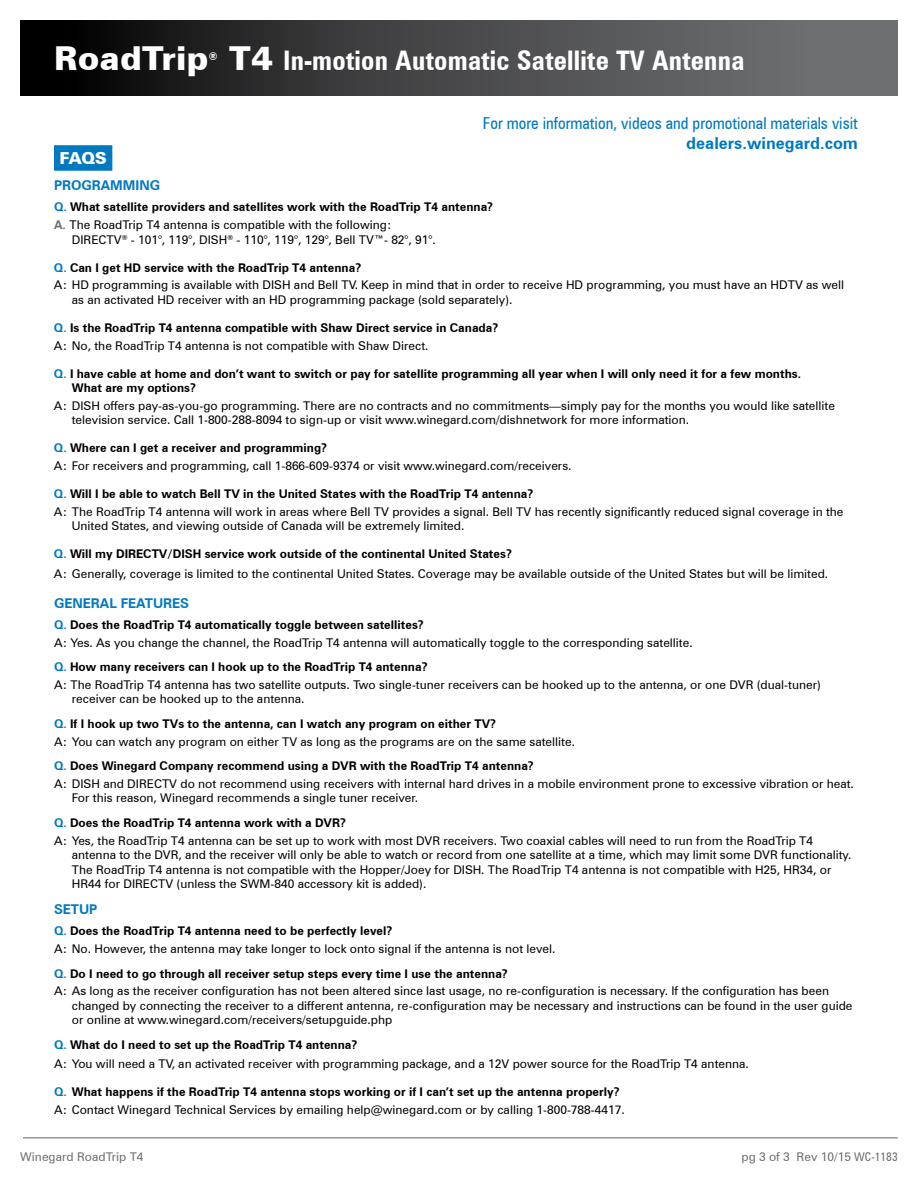
<style>
.page{position:relative;width:918px;height:1188px;background:#fff}
.page>*{position:absolute;margin:0;border:0;box-sizing:border-box;transform-origin:0 0}
.t1{font:900 33px "Zurich BT";letter-spacing:.01em;color:#fff}
.t2{font:700 condensed 27px "Zurich BT";letter-spacing:.01em;color:#fff}
.t3{font:condensed 16.5px "Zurich BT";color:#0079c1}
.t4{font:700 16.5px "Zurich BT";color:#0079c1}
.t5{font:900 16.5px "Zurich BT";color:#fff}
.t6{font:700 13.5px "Zurich BT";color:#0079c1}
.t7{font:12px/17.9px "Zurich BT";color:#000}
.t8{font:700 12px/17.9px "Zurich BT";color:#000}
.t9{font:12px "Zurich BT";color:#6d6e71}
.t10{font:900 10.5px "Zurich BT";color:#fff}
.s1{font-weight:900;font-stretch:normal;font-size:33px}
.s2{color:#0079c1}
.s3{color:#6d6e71}
.s4{font-weight:400}
.s5{font-weight:700;color:#0079c1}
.s6{font-weight:700}
.s7{font-stretch:condensed}
</style>
<div class="page">
<div style="left:20px;top:20px;width:878px;height:75px;background:linear-gradient(to right,#070707,#7c7d81)"></div>
<div style="left:54px;top:145px;width:58px;height:26px;background:#0079c1"></div>
<hr style="left:23px;top:1137px;width:875px;height:1px;background:#6d6e71">
<h1 class="t1" style="left:54px;top:39px;width:156px">RoadTrip</h1>
<p class="t10" style="left:209px;top:50px;width:10px">®</p>
<h2 class="t2" style="left:229px;top:44px;width:517px"><span class="s1">T4</span> In-motion Automatic Satellite TV Antenna</h2>
<h3 class="t3" style="left:483px;top:113px;width:377px">For more information, videos and promotional materials visit</h3>
<h3 class="t4" style="left:686px;top:133px;width:173px">dealers.winegard.com</h3>
<h3 class="t5" style="left:59px;top:148px;width:49px">FAQS</h3>
<p class="t6" style="left:54px;top:177px;width:49px">Programmin</p>
<p class="t6" style="left:150px;top:177px;width:12px">g</p>
<p class="t8" style="left:54px;top:198px;width:441px"><span class="s2">Q.</span> What satellite providers and satellites work with the RoadTrip T4 antenna?<br><span class="s3">A.</span> <span class="s4">The RoadTrip T4 antenna is compatible with the following:</span></p>
<p class="t7" style="left:72px;top:230px;width:365px">DIRECTV<sup>®</sup> - 101°, 119°, DISH<sup>®</sup> - 110°, 119°, 129°, Bell TV™- 82°, 91°.</p>
<p class="t7" style="left:54px;top:258px;width:792px"><span class="s5">Q.</span> <span class="s6">Can I get HD service with the RoadTrip T4 antenna?<br></span>A: HD programming is available with DISH and Bell TV. Keep in mind that in order to receive HD programming, you must have an HDTV as well</p>
<p class="t7" style="left:72px;top:291px;width:442px">as an activated HD receiver with an HD programming package (sold separately).</p>
<p class="t8" style="left:54px;top:318px;width:446px"><span class="s2">Q.</span> Is the RoadTrip T4 antenna compatible with Shaw Direct service in Canada?<br><span class="s4">A: No, the RoadTrip T4 antenna is not compatible with Shaw Direct.</span></p>
<p class="t8" style="left:72px;top:366px;width:731px;line-height:14.4px;text-indent:-18px"><span class="s2">Q.</span> I have cable at home and don’t want to switch or pay for satellite programming all year when I will only need it for a few months.<br>What are my options?</p>
<p class="t7" style="left:72px;top:398px;width:765px;line-height:14.4px;text-indent:-18px">A: DISH offers pay-as-you-go programming. There are no contracts and no commitments—simply pay for the months you would like satellite television service. Call 1-800-288-8094 to sign-up or visit www.winegard.com/dishnetwork for more information.</p>
<p class="t7" style="left:54px;top:439px;width:519px"><span class="s5">Q.</span> <span class="s6">Where can I get a receiver and programming?<br></span>A: For receivers and programming, call 1-866-609-9374 or visit www.winegard.com/receivers.</p>
<p class="t7" style="left:54px;top:485px;width:791px"><span class="s5">Q.</span> <span class="s6">Will I be able to watch Bell TV in the United States with the RoadTrip T4 antenna?<br></span>A: The RoadTrip T4 antenna will work in areas where Bell TV provides a signal. Bell TV has recently significantly reduced signal coverage in the</p>
<p class="t7" style="left:72px;top:517px;width:394px">United States, and viewing outside of Canada will be extremely limited.</p>
<p class="t7" style="left:54px;top:544px;width:776px;line-height:19.8px"><span class="s5">Q.</span> <span class="s6">Will my DIRECTV/DISH service work outside of the continental United States?<br></span>A: Generally, coverage is limited to the continental United States. Coverage may be available outside of the United States but will be limited.</p>
<p class="t6" style="left:54px;top:595px;width:11px">Genera</p>
<p class="t6" style="left:109px;top:595px;width:29px">l Features</p>
<p class="t7" style="left:54px;top:616px;width:640px"><span class="s5">Q.</span> <span class="s6">Does the RoadTrip T4 automatically toggle between satellites?<br></span>A: Yes. As you change the channel, the RoadTrip T4 antenna will automatically toggle to the corresponding satellite.</p>
<p class="t7" style="left:54px;top:658px;width:769px"><span class="s5">Q.</span> <span class="s6">How many receivers can I hook up to the RoadTrip T4 antenna?<br></span>A: The RoadTrip T4 antenna has two satellite outputs. Two single-tuner receivers can be hooked up to the antenna, or one DVR (dual-tuner)</p>
<p class="t8" style="left:54px;top:687px;width:444px;line-height:24.5px;text-indent:18px"><span class="s4">receiver can be hooked up to the antenna.<br></span><span class="s2">Q.</span> If I hook up two TVs to the antenna, can I watch any program on either TV?</p>
<p class="t7" style="left:54px;top:729px;width:523px;line-height:24.5px">A: You can watch any program on either TV as long as the programs are on the same satellite.<br><span class="s5">Q.</span> <span class="s6">Does Winegard Company recommend using a DVR with the RoadTrip T4 antenna?</span></p>
<p class="t7" style="left:72px;top:776px;width:784px;line-height:14.4px;text-indent:-18px">A: DISH and DIRECTV do not recommend using receivers with internal hard drives in a mobile environment prone to excessive vibration or heat.<br>For this reason, Winegard recommends a single tuner receiver.</p>
<p class="t7" style="left:54px;top:814px;width:761px"><span class="s5">Q.</span> <span class="s6">Does the RoadTrip T4 antenna work with a DVR?<br></span>A: Yes, the RoadTrip T4 antenna can be set up to work with most DVR receivers. Two coaxial cables will need to run from the RoadTrip T4</p>
<p class="t7" style="left:72px;top:848px;width:781px;line-height:14.4px">antenna to the DVR, and the receiver will only be able to watch or record from one satellite at a time, which may limit some DVR functionality.<br>The RoadTrip T4 antenna is not compatible with the Hopper/Joey for DISH. The RoadTrip T4 antenna is not compatible with H25, HR34, or<br>HR44 for DIRECTV (unless the SWM-840 accessory kit is added).</p>
<p class="t6" style="left:54px;top:901px;width:19px">Setup</p>
<p class="t7" style="left:54px;top:922px;width:503px"><span class="s5">Q.</span> <span class="s6">Does the RoadTrip T4 antenna need to be perfectly level?<br></span>A: No. However, the antenna may take longer to lock onto signal if the antenna is not level.</p>
<p class="t7" style="left:54px;top:964px;width:777px"><span class="s5">Q.</span> <span class="s6">Do I need to go through all receiver setup steps every time I use the antenna?<br></span>A: As long as the receiver configuration has not been altered since last usage, no re-configuration is necessary. If the configuration has been</p>
<p class="t7" style="left:72px;top:998px;width:782px;line-height:14.4px">changed by connecting the receiver to a different antenna, re-configuration may be necessary and instructions can be found in the user guide or online at www.winegard.com/receivers/setupguide.php</p>
<p class="t7" style="left:54px;top:1034px;width:696px;line-height:19.6px"><span class="s5">Q.</span> <span class="s6">What do I need to set up the RoadTrip T4 antenna?<br></span>A: You will need a TV, an activated receiver with programming package, and a 12V power source for the RoadTrip T4 antenna.</p>
<p class="t7" style="left:54px;top:1083px;width:572px"><span class="s5">Q.</span> <span class="s6">What happens if the RoadTrip T4 antenna stops working or if I can’t set up the antenna properly?<br></span>A: Contact Winegard Technical Services by emailing help@winegard.com or by calling 1-800-788-4417.</p>
<p class="t9" style="left:20px;top:1150px;width:125px">Winegard RoadTrip T4</p>
<p class="t9" style="left:741px;top:1150px;width:158px">pg 3 of 3 Rev 10/15 <span class="s7">WC-1183</span></p>
</div>
